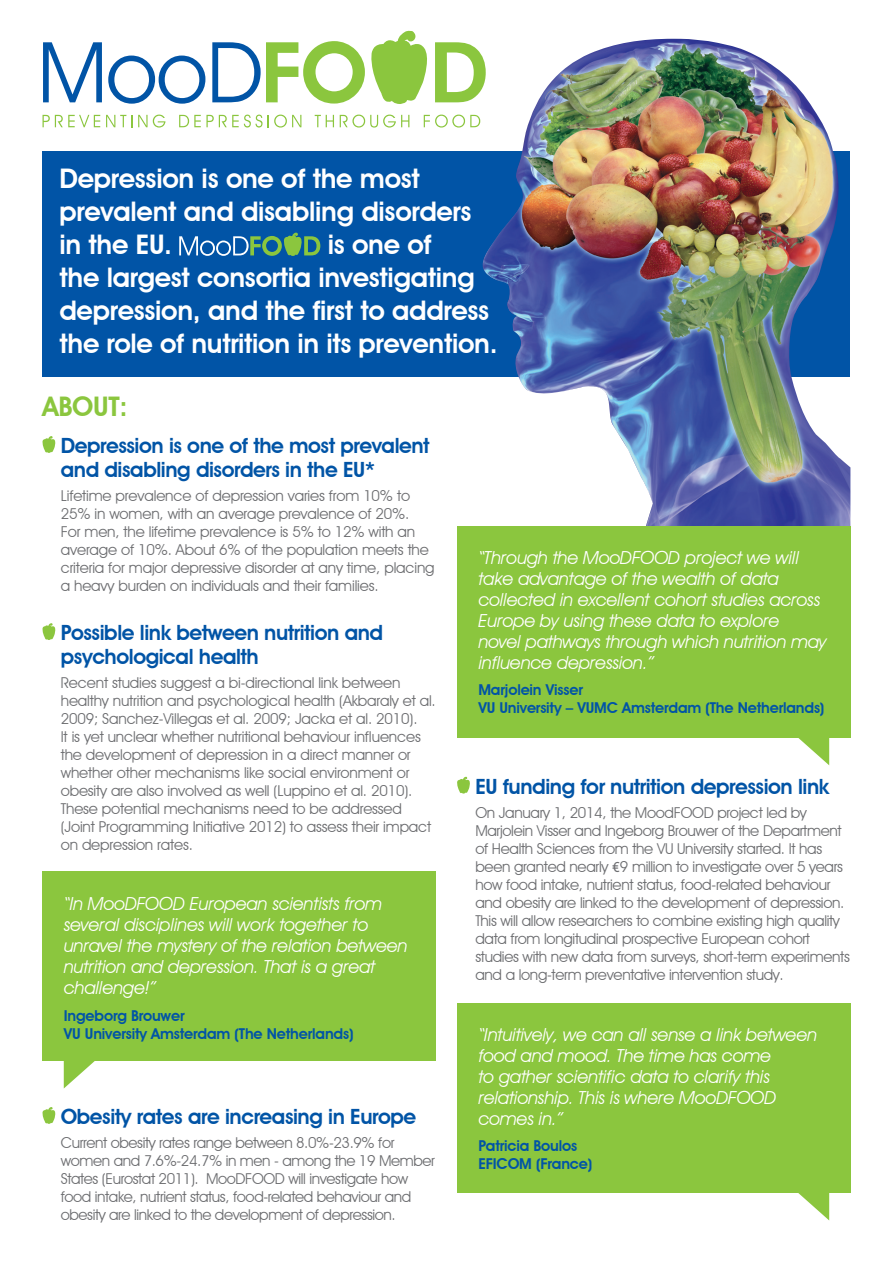
<style>
.page{position:relative;width:893px;height:1263px;background:#fff}
.page>*{position:absolute;margin:0;border:0;box-sizing:border-box;transform-origin:0 0}
.t1{font:600 27px/33px "Avant Garde IT Cby BT";letter-spacing:-.01em;color:#fff}
.t2{font:600 27px "Avant Garde IT Cby BT";letter-spacing:-.01em;color:#8bc63e}
.t3{font:600 21px/24px "Avant Garde IT Cby BT";letter-spacing:-.02em;color:#0154a6}
.t4{font:italic 18px/21px "Avant Garde IT Cby BT";letter-spacing:-.01em;color:#fff}
.t5{font:15px/18px "Avant Garde IT Cby BT";letter-spacing:-.01em;color:#6c6d70}
.t6{font:600 15px/18px "Avant Garde IT Cby BT";letter-spacing:-.01em;color:#0154a6}
.s1{font-family:"Info Text"}
</style>
<div class="page">
<div style="left:43px;top:151px;width:807px;height:225px;background:#0154a6"></div>
<svg style="left:43px;top:42px;width:59px;height:60px"></svg>
<svg style="left:108px;top:56px;width:97px;height:48px"></svg>
<svg style="left:43px;top:115px;width:57px;height:12px"></svg>
<svg style="left:106px;top:115px;width:26px;height:12px"></svg>
<svg style="left:138px;top:115px;width:27px;height:13px"></svg>
<svg style="left:179px;top:115px;width:122px;height:13px"></svg>
<svg style="left:315px;top:115px;width:19px;height:12px"></svg>
<svg style="left:340px;top:115px;width:69px;height:13px"></svg>
<svg style="left:424px;top:115px;width:56px;height:13px"></svg>
<svg style="left:212px;top:30px;width:269px;height:74px"></svg>
<div style="left:43px;top:872px;width:393px;height:189px;background:#8bc63e"></div>
<svg style="left:64px;top:1061px;width:31px;height:27px"></svg>
<img style="left:481px;top:39px;width:369px;height:487px">
<svg style="left:179px;top:232px;width:141px;height:24px"></svg>
<svg style="left:42px;top:436px;width:14px;height:17px"></svg>
<svg style="left:42px;top:623px;width:14px;height:17px"></svg>
<svg style="left:42px;top:1107px;width:14px;height:17px"></svg>
<svg style="left:457px;top:776px;width:13px;height:17px"></svg>
<div style="left:457px;top:526px;width:393px;height:212px;background:#8bc63e"></div>
<svg style="left:798px;top:738px;width:31px;height:27px"></svg>
<div style="left:457px;top:1003px;width:393px;height:190px;background:#8bc63e"></div>
<svg style="left:798px;top:1193px;width:31px;height:27px"></svg>
<h1 class="t1" style="left:60px;top:162px;width:413px">Depression is one of the most prevalent and disabling disorders in the EU.</h1>
<h1 class="t1" style="left:60px;top:228px;width:439px;text-indent:268px">is one of<br>the largest consortia investigating depression, and the first to address the role of nutrition in its prevention.</h1>
<h1 class="t2" style="left:43px;top:390px;width:87px">ABOUT:</h1>
<h2 class="t3" style="left:61px;top:433px;width:370px">Depression is one of the most prevalent and disabling disorders in the EU*</h2>
<p class="t5" style="left:61px;top:486px;width:375px">Lifetime prevalence of depression varies from 10% to 25% in women, with an average prevalence of 20%.<br>For men, the lifetime prevalence is 5% to 12% with an average of 10%. About 6% of the population meets the criteria for major depressive disorder at any time, placing a heavy burden on individuals and their families.</p>
<h2 class="t3" style="left:61px;top:620px;width:324px">Possible link between nutrition and psychological health</h2>
<p class="t5" style="left:61px;top:673px;width:377px">Recent studies suggest a bi-directional link between healthy nutrition and psychological health (Akbaraly et al.<br>2009; Sanchez-Villegas et al. 2009; Jacka et al. 2010).<br>It is yet unclear whether nutritional behaviour influences the development of depression in a direct manner or whether other mechanisms like social environment or obesity are also involved as well (Luppino et al. 2010).<br>These potential mechanisms need to be addressed (Joint Programming Initiative 2012) to assess their impact on depression rates.</p>
<p class="t4" style="left:64px;top:893px;width:345px">“In MooDFOOD European scientists from several disciplines will work together to unravel the mystery of the relation between nutrition and depression. That is a great challenge!”</p>
<p class="t6" style="left:64px;top:1006px;width:291px">Ingeborg Brouwer<br>VU University Amsterdam (The Netherlands)</p>
<h2 class="t3" style="left:61px;top:1104px;width:357px">Obesity rates are increasing in Europe</h2>
<p class="t5" style="left:61px;top:1133px;width:376px">Current obesity rates range between 8.0%-23.9% for women and 7.6%-24.7% in men - among the 19 Member States (Eurostat 2011). MooDFOOD will investigate how food intake, nutrient status, food-related behaviour and obesity are linked to the development of depression.</p>
<p class="t4" style="left:478px;top:547px;width:350px">“Through the MooDFOOD project we will take advantage of the wealth of data collected in excellent cohort studies across Europe by using these data to explore<br>novel pathways through which nutrition may influence depression.”</p>
<p class="t6" style="left:478px;top:681px;width:348px">Marjolein Visser<br>VU University – VUMC Amsterdam (The Netherlands)</p>
<h2 class="t3" style="left:475px;top:774px;width:355px">EU funding for nutrition depression link</h2>
<p class="t5" style="left:475px;top:803px;width:376px">On January 1, 2014, the MoodFOOD project led by Marjolein Visser and Ingeborg Brouwer of the Department of Health Sciences from the VU University started. It has been granted nearly <span class="s1">€</span>9 million to investigate over 5 years how food intake, nutrient status, food-related behaviour and obesity are linked to the development of depression.<br>This will allow researchers to combine existing high quality data from longitudinal prospective European cohort studies with new data from surveys, short-term experiments and a long-term preventative intervention study.</p>
<p class="t4" style="left:478px;top:1024px;width:340px">“Intuitively, we can all sense a link between food and mood. The time has come<br>to gather scientific data to clarify this relationship. This is where MooDFOOD comes in.”</p>
<p class="t6" style="left:478px;top:1137px;width:115px">Patricia Boulos<br>EFICOM (France)</p>
</div>
